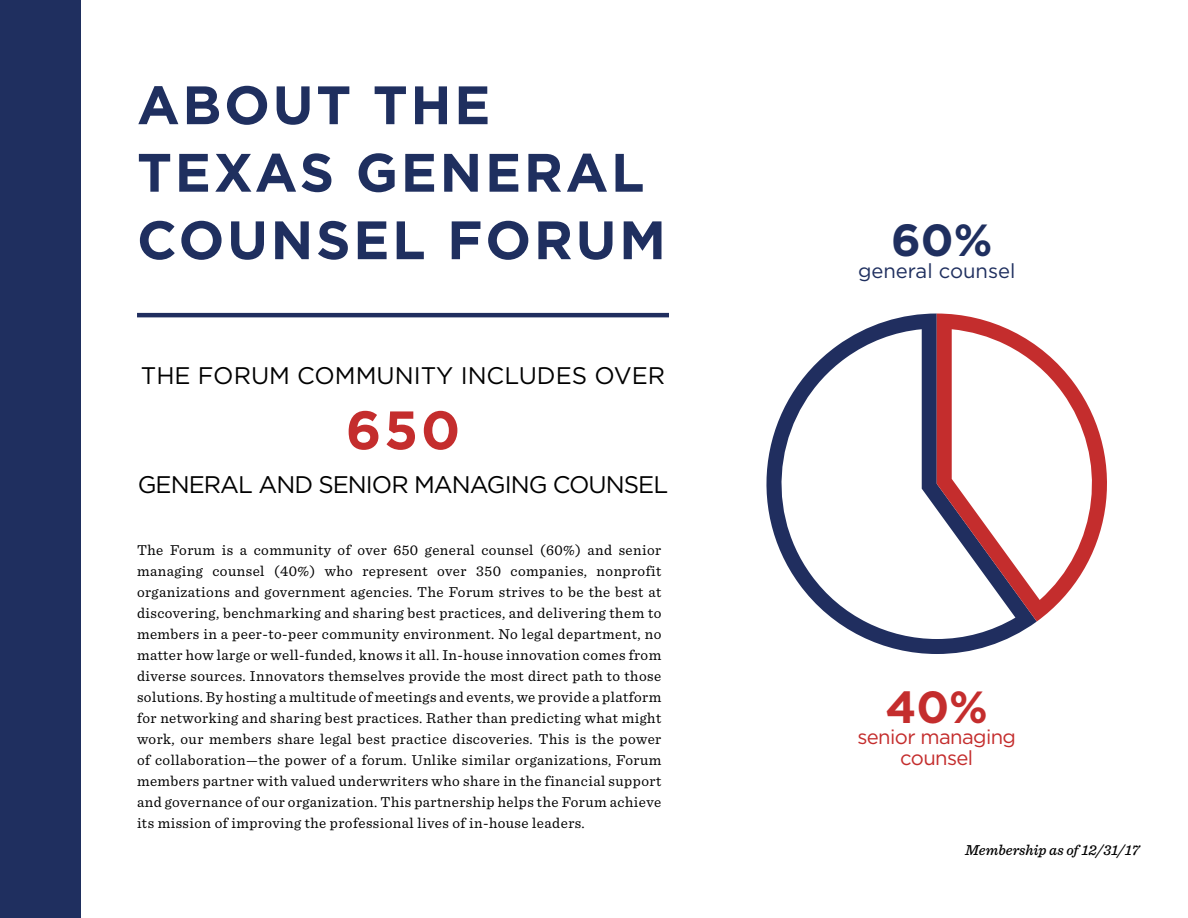
<style>
.page{position:relative;width:1188px;height:918px;background:#fff}
.page>*{position:absolute;margin:0;border:0;box-sizing:border-box;transform-origin:0 0}
.t1{font:700 54px/67.5px "Gotham";letter-spacing:.05em;color:#1f2f5f}
.t2{font:700 54px "Gotham";color:#c42d2d}
.t3{font:700 45px "Gotham";color:#1f2f5f}
.t4{font:700 45px "Gotham";color:#c42d2d}
.t5{font:24px "Gotham";letter-spacing:-.04em;color:#000}
.t6{font:24px "Gotham";color:#000}
.t7{font:20.25px/21px "Gotham";letter-spacing:-.03em;color:#c42d2d;text-align:center}
.t8{font:20.25px "Gotham";color:#1f2f5f}
.t9{font:15px/21px "Sentinel";letter-spacing:.03em;color:#000;text-align:justify}
.t10{font:italic 500 15px "Sentinel";color:#000101}
</style>
<div class="page">
<div style="left:0;top:0;width:81px;height:918px;background:#1f2f5f"></div>
<svg style="left:766px;top:313px;width:270px;height:341px"></svg>
<svg style="left:937px;top:314px;width:170px;height:308px"></svg>
<hr style="left:137px;top:313px;width:532px;height:4px;background:#202e5f">
<h1 class="t1" style="left:137px;top:71px;width:530px">ABOUT THE<br>TEXAS GENERAL<br>COUNSEL FORUM</h1>
<h3 class="t6" style="left:141px;top:361px;width:526px">THE FORUM COMMUNITY INCLUDES OVER</h3>
<h1 class="t2" style="left:346px;top:394px;width:116px">650</h1>
<h3 class="t5" style="left:138px;top:469px;width:532px">GENERAL AND SENIOR MANAGING COUNSEL</h3>
<p class="t9" style="left:137px;top:539px;width:526px">The Forum is a community of over 650 general counsel (60%) and senior managing counsel (40%) who represent over 350 companies, nonprofit organizations and government agencies. The Forum strives to be the best at discovering, benchmarking and sharing best practices, and delivering them to members in a peer-to-peer community environment. No legal department, no matter how large or well-funded, knows it all. In-house innovation comes from diverse sources. Innovators themselves provide the most direct path to those solutions. By hosting a multitude of meetings and events, we provide a platform for networking and sharing best practices. Rather than predicting what might work, our members share legal best practice discoveries. This is the power of collaboration—the power of a forum. Unlike similar organizations, Forum members partner with valued underwriters who share in the financial support and governance of our organization. This partnership helps the Forum achieve its mission of improving the professional lives of in-house leaders.</p>
<h2 class="t3" style="left:891px;top:211px;width:103px">60%</h2>
<h3 class="t8" style="left:858px;top:258px;width:159px">general counsel</h3>
<h2 class="t4" style="left:885px;top:677px;width:104px">40%</h2>
<h3 class="t7" style="left:857px;top:726px;width:160px">senior managing counsel</h3>
<p class="t10" style="left:965px;top:839px;width:176px">Membership as of 12/31/17</p>
</div>
